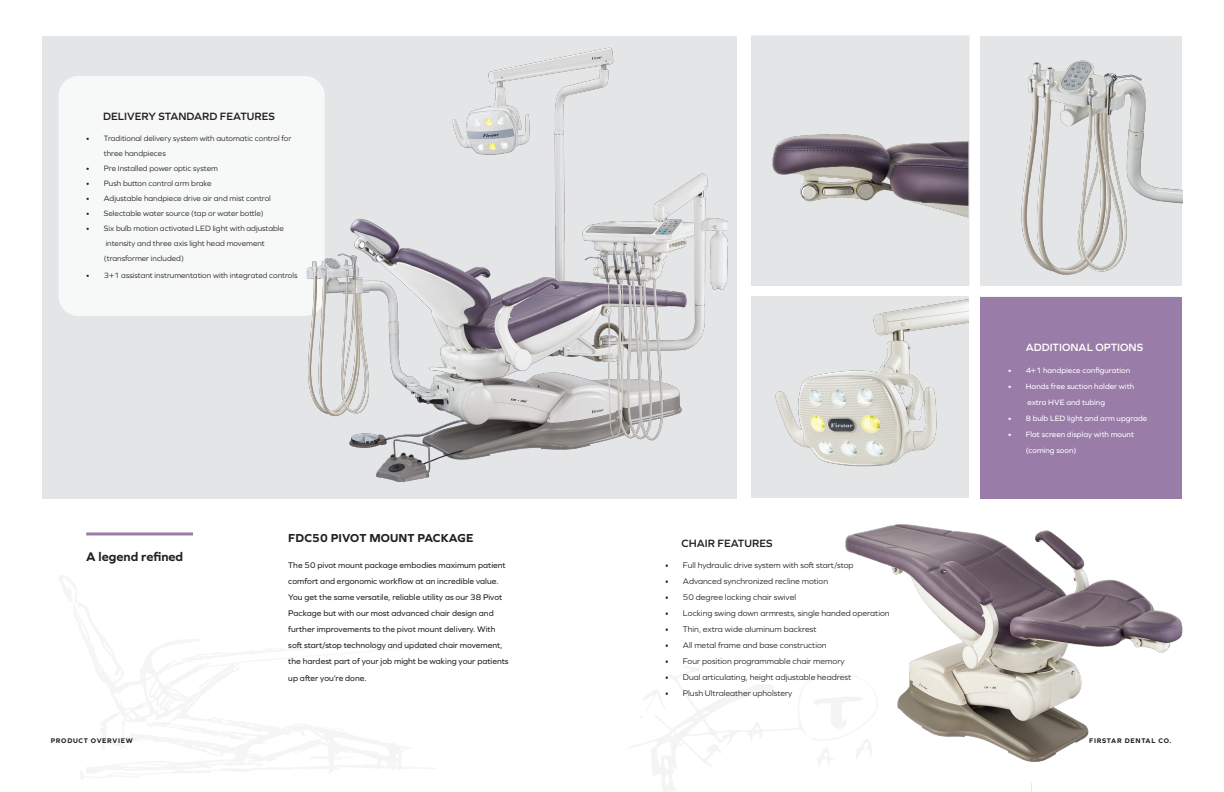
<style>
.page{position:relative;width:1224px;height:792px;background:#fff}
.page>*{position:absolute;margin:0;border:0;box-sizing:border-box;transform-origin:0 0}
.Headline_1_-_Left{font:700 13px "Graphie";color:#231f20}
.Caption_Notes_-_Left{font:700 12px "Graphie";letter-spacing:.01em;color:#231f20}
.Headline_1_-_Left-2{font:600 11px "Graphie";color:#231f20}
.Headline_1_-_Left-3{font:600 11px "Graphie";color:#fff}
.t1{font:8.5px/16px "Graphie";color:#231f20}
.t2{font:8.5px "Graphie";color:#231f20}
.t3{font:8px/15px "Graphie";color:#231f20}
.t4{font:8px/16px "Graphie";color:#fff}
.Quote_-_Left_-_Itali{font:700 7px "Graphie";letter-spacing:.1em;color:#231f20}
</style>
<div class="page">
<div style="left:752px;top:36px;width:217px;height:249px;background:#e4e5e7"></div>
<img style="left:772px;top:134px;width:195px;height:83px">
<div style="left:751px;top:36px;width:218px;height:250px;border:1px solid #e2e4e4"></div>
<img style="left:845px;top:496px;width:338px;height:266px">
<img style="left:752px;top:296px;width:217px;height:202px">
<div style="left:981px;top:297px;width:201px;height:202px;background:#997ca8"></div>
<div style="left:981px;top:36px;width:201px;height:249px;background:#e4e5e7"></div>
<img style="left:984px;top:60px;width:198px;height:226px">
<div style="left:43px;top:36px;width:694px;height:462px;background:#e4e5e7"></div>
<div style="left:58px;top:76px;width:267px;height:240px;background:#f7f8f8;border-radius:20px"></div>
<img style="left:244px;top:36px;width:508px;height:463px">
<hr style="left:86px;top:532px;width:107px;height:3px;background:#997ca8">
<svg style="left:630px;top:666px;width:249px;height:126px"></svg>
<p class="Headline_1_-_Left-2" style="left:103px;top:110px;width:173px">DELIVERY STANDARD FEATURES</p>
<p class="t3" style="left:104px;top:130px;width:189px;text-indent:-18px">• Traditional delivery system with automatic control for three handpieces</p>
<p class="t3" style="left:86px;top:160px;width:134px">• Pre Installed power optic system</p>
<p class="t3" style="left:86px;top:175px;width:127px">• Push button control arm brake</p>
<p class="t3" style="left:86px;top:190px;width:187px">• Adjustable handpiece drive air and mist control</p>
<p class="t3" style="left:86px;top:205px;width:179px">• Selectable water source (tap or water bottle)</p>
<p class="t3" style="left:104px;top:220px;width:182px;text-indent:-18px">• Six bulb motion activated LED light with adjustable intensity and three axis light head movement (transformer included)</p>
<p class="t3" style="left:86px;top:267px;width:213px">• 3+1 assistant instrumentation with integrated controls</p>
<p class="Headline_1_-_Left" style="left:86px;top:549px;width:99px">A legend refined</p>
<p class="Quote_-_Left_-_Itali" style="left:51px;top:737px;width:84px">PRODUCT OVERVIEW</p>
<p class="Caption_Notes_-_Left" style="left:288px;top:531px;width:187px">FDC50 PIVOT MOUNT PACKAGE</p>
<p class="t1" style="left:288px;top:557px;width:222px">The 50 pivot mount package embodies maximum patient comfort and ergonomic workflow at an incredible value.<br>You get the same versatile, reliable utility as our 38 Pivot Package but with our most advanced chair design and further improvements to the pivot mount delivery. With soft start/stop technology and updated chair movement, the hardest part of your job might be waking your patients</p>
<p class="t1" style="left:288px;top:670px;width:80px">up after you’re done.</p>
<p class="Headline_1_-_Left-2" style="left:682px;top:537px;width:92px">CHAIR FEATURES</p>
<p class="t2" style="left:665px;top:560px;width:190px">• Full hydraulic drive system with soft start/stop</p>
<p class="t2" style="left:665px;top:576px;width:165px">• Advanced synchronized recline motion</p>
<p class="t2" style="left:665px;top:592px;width:133px">• 50 degree locking chair swivel</p>
<p class="t2" style="left:665px;top:608px;width:226px">• Locking swing down armrests, single handed operation</p>
<p class="t2" style="left:665px;top:624px;width:153px">• Thin, extra wide aluminum backrest</p>
<p class="t2" style="left:665px;top:640px;width:163px">• All metal frame and base construction</p>
<p class="t2" style="left:665px;top:656px;width:181px">• Four position programmable chair memory</p>
<p class="t2" style="left:665px;top:672px;width:188px">• Dual articulating, height adjustable headrest</p>
<p class="t2" style="left:665px;top:688px;width:129px">• Plush Ultraleather upholstery</p>
<p class="Headline_1_-_Left-3" style="left:1026px;top:341px;width:119px">ADDITIONAL OPTIONS</p>
<p class="t4" style="left:1008px;top:362px;width:124px">• 4+1 handpiece configuration</p>
<p class="t4" style="left:1027px;top:378px;width:108px;text-indent:-20px">• Hands free suction holder with extra HVE and tubing</p>
<p class="t4" style="left:1008px;top:410px;width:141px">• 8 bulb LED light and arm upgrade</p>
<p class="t4" style="left:1026px;top:426px;width:110px;text-indent:-18px">• Flat screen display with mount (coming soon)</p>
<p class="Quote_-_Left_-_Itali" style="left:1089px;top:737px;width:84px">FIRSTAR DENTAL CO.</p>
</div>
